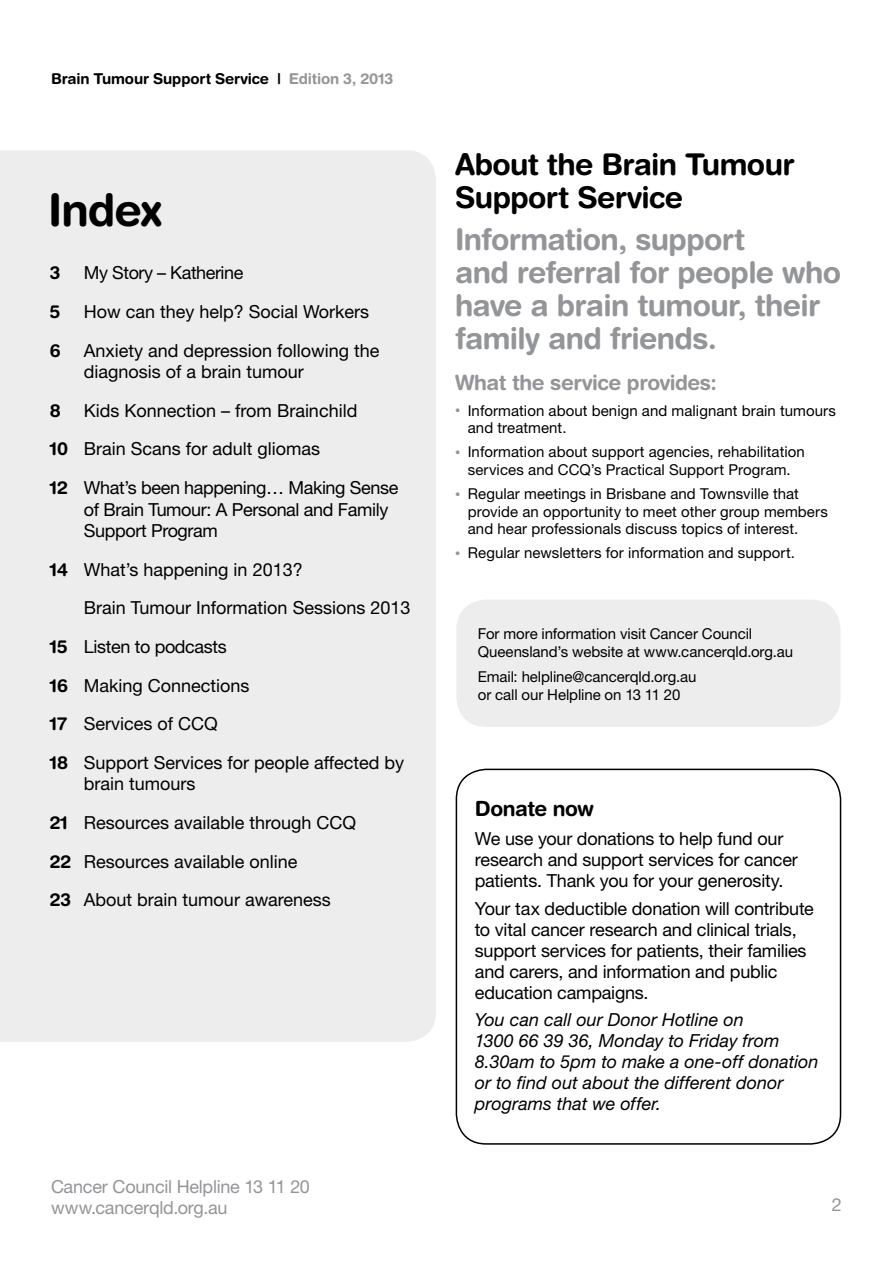
<style>
.page{position:relative;width:893px;height:1263px;background:#fff}
.page>*{position:absolute;margin:0;border:0;box-sizing:border-box;transform-origin:0 0}
.t1{font:700 45px "Helvetica Rounded LT Std";letter-spacing:-.025em;color:#000}
.t2{font:700 30px/33px "Helvetica Rounded LT Std";letter-spacing:-.025em;color:#939598}
.t3{font:700 30px/33px "Helvetica Rounded LT Std";letter-spacing:-.02em;color:#000}
.t4{font:700 21px "Helvetica Rounded LT Std";letter-spacing:-.02em;color:#939598}
.t5{font:700 21px "Helvetica Rounded LT Std";letter-spacing:-.025em;color:#000}
.t6{font:18px/21px "Helvetica Neue";letter-spacing:-.005em;color:#000}
.t7{font:italic 18px/21px "Helvetica Neue";color:#000}
.t8{font:18px/21px "Helvetica Neue";letter-spacing:-.015em;color:#939598}
.t9{font:18px "Helvetica Neue";letter-spacing:-.025em;color:#000}
.t10{font:700 18px "Helvetica Rounded LT Std";color:#000}
.t11{font:15px/17.7px "Helvetica Neue";letter-spacing:.005em;color:#000}
.t12{font:700 15px "Helvetica Rounded LT Std";letter-spacing:-.01em;color:#000}
.s1{color:#939598}
.s2{font-family:"Helvetica Rounded LT Std";font-weight:700}
.s3{font-size:10.5px;color:#939598}
</style>
<div class="page">
<div style="left:0;top:150px;width:436px;height:892px;background:#ededee"></div>
<div style="left:456px;top:600px;width:384px;height:127px;background:#ededee;border-radius:30px"></div>
<div style="left:456px;top:769px;width:385px;height:376px;border:2px solid #000;border-radius:30px"></div>
<p class="t12" style="left:51px;top:70px;width:344px">Brain Tumour Support Service | <span class="s1">Edition 3, 2013</span></p>
<h1 class="t1" style="left:48px;top:182px;width:115px">Index</h1>
<p class="t10" style="left:50px;top:262px;width:12px">3</p>
<p class="t9" style="left:84px;top:262px;width:161px">My Story – Katherine</p>
<p class="t10" style="left:50px;top:301px;width:12px">5</p>
<p class="t6" style="left:84px;top:301px;width:287px">How can they help? Social Workers</p>
<p class="t10" style="left:50px;top:339px;width:13px">6</p>
<p class="t6" style="left:84px;top:339px;width:297px;line-height:21.6px">Anxiety and depression following the diagnosis of a brain tumour</p>
<p class="t10" style="left:50px;top:399px;width:13px">8</p>
<p class="t6" style="left:50px;top:391px;width:350px;line-height:38.5px;text-indent:34px">Kids Konnection – from Brainchild<br><span class="s2">10</span> Brain Scans for adult gliomas<br><span class="s2">12</span> What’s been happening… Making Sense</p>
<p class="t6" style="left:84px;top:498px;width:306px;line-height:21.6px">of Brain Tumour: A Personal and Family<br>Support Program</p>
<p class="t6" style="left:50px;top:559px;width:254px"><span class="s2">14</span> What’s happening in 2013?</p>
<p class="t6" style="left:84px;top:597px;width:328px">Brain Tumour Information Sessions 2013</p>
<p class="t6" style="left:50px;top:636px;width:178px"><span class="s2">15</span> Listen to podcasts</p>
<p class="t6" style="left:50px;top:674px;width:201px"><span class="s2">16</span> Making Connections</p>
<p class="t6" style="left:50px;top:713px;width:170px"><span class="s2">17</span> Services of CCQ</p>
<p class="t6" style="left:50px;top:752px;width:356px"><span class="s2">18</span> Support Services for people affected by</p>
<p class="t6" style="left:50px;top:764px;width:308px;line-height:38.5px;text-indent:34px">brain tumours<br><span class="s2">21</span> Resources available through CCQ<br><span class="s2">22</span> Resources available online<br><span class="s2">23</span> About brain tumour awareness</p>
<p class="t8" style="left:51px;top:1176px;width:260px">Cancer Council Helpline 13 11 20 www.cancerqld.org.au</p>
<h2 class="t3" style="left:455px;top:147px;width:341px">About the Brain Tumour<br>Support Service</h2>
<h2 class="t2" style="left:455px;top:222px;width:388px">Information, support<br>and referral for people who have a brain tumour, their family and friends.</h2>
<p class="t4" style="left:455px;top:369px;width:263px">What the service provides:</p>
<p class="t11" style="left:468px;top:401px;width:370px;text-indent:-13px"><span class="s3">•</span> Information about benign and malignant brain tumours and treatment.</p>
<p class="t11" style="left:455px;top:443px;width:351px;text-align:center"><span class="s3">•</span> Information about support agencies, rehabilitation services and CCQ’s Practical Support Program.</p>
<p class="t11" style="left:468px;top:485px;width:362px;text-indent:-13px"><span class="s3">•</span> Regular meetings in Brisbane and Townsville that provide an opportunity to meet other group members and hear professionals discuss topics of interest.</p>
<p class="t11" style="left:455px;top:544px;width:342px"><span class="s3">•</span> Regular newsletters for information and support.</p>
<p class="t11" style="left:478px;top:625px;width:317px">For more information visit Cancer Council<br>Queensland’s website at www.cancerqld.org.au</p>
<p class="t11" style="left:478px;top:667px;width:220px">Email: helpline@cancerqld.org.au or call our Helpline on 13 11 20</p>
<p class="t5" style="left:475px;top:795px;width:121px">Donate now</p>
<p class="t6" style="left:475px;top:828px;width:325px">We use your donations to help fund our research and support services for cancer patients. Thank you for your generosity.</p>
<p class="t6" style="left:475px;top:897px;width:340px">Your tax deductible donation will contribute to vital cancer research and clinical trials, support services for patients, their families and carers, and information and public education campaigns.</p>
<p class="t7" style="left:475px;top:1009px;width:345px">You can call our Donor Hotline on<br>1300 66 39 36, Monday to Friday from 8.30am to 5pm to make a one-off donation or to find out about the different donor programs that we offer.</p>
<p class="t8" style="left:832px;top:1194px;width:12px">2</p>
</div>
